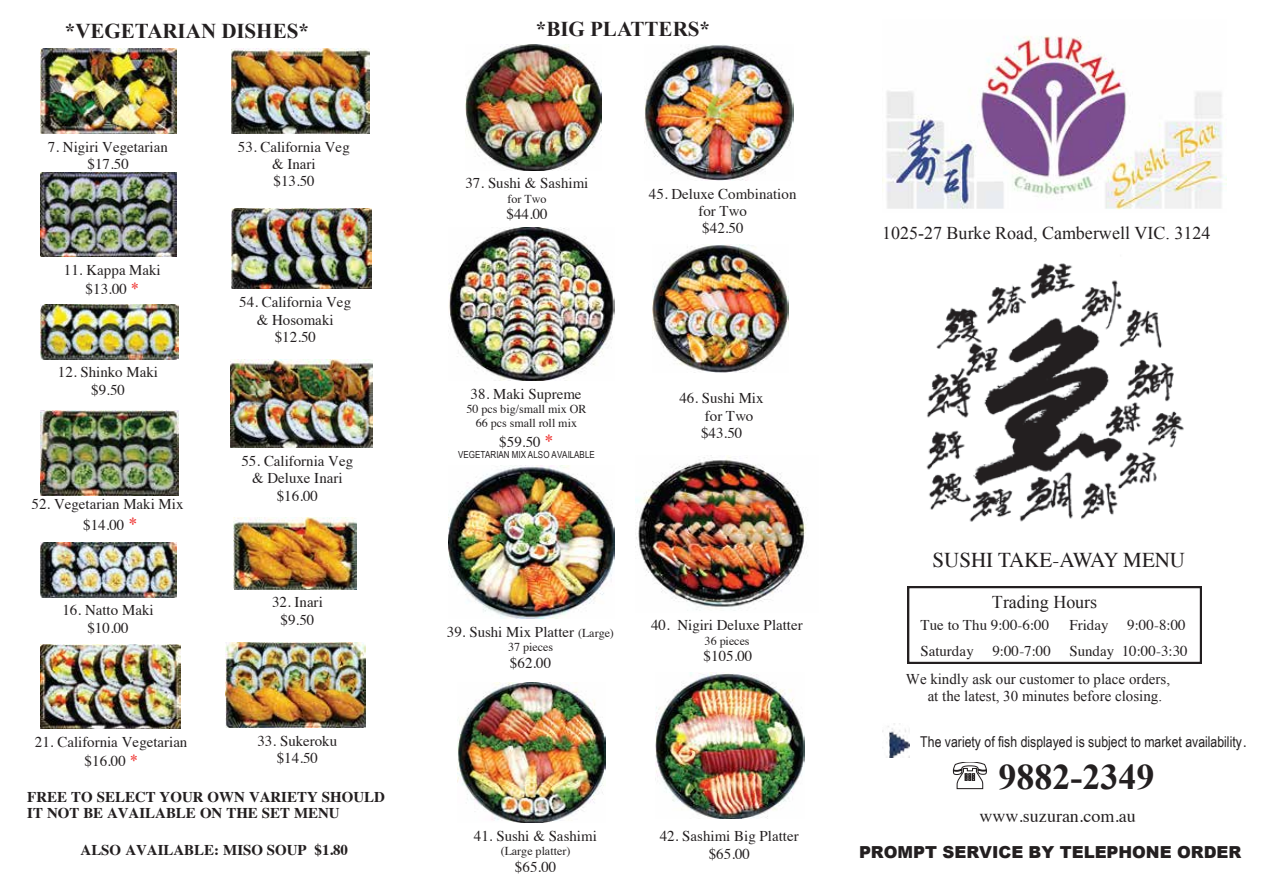
<style>
.page{position:relative;width:1264px;height:895px;background:#fff}
.page>*{position:absolute;margin:0;border:0;box-sizing:border-box;transform-origin:0 0}
.t1{font:700 36px "Times New Roman";color:#231f20}
.t2{font:700 21px "Times New Roman";color:#231f20}
.t3{font:21px "Times";letter-spacing:-.005em;color:#231f20}
.t4{font:18px "Times New Roman";color:#231f20}
.t5{font:18px "Times";color:#231f20}
.t6{font:900 16.5px "Arial";letter-spacing:-.005em;color:#231f20}
.t7{font:15px/17.2px "Times";color:#231f20;text-align:center}
.t8{font:700 15px/16.2px "Times";color:#231f20}
.t9{font:15px/17.2px "Times New Roman";color:#231f20}
.t10{font:15px "Arial Narrow";color:#231f20}
.t11{font:12px/13.6px "Times";color:#231f20;text-align:center}
.t12{font:9.75px "Arial Narrow";letter-spacing:.005em;color:#231f20}
.s1{font-family:"Times New Roman";font-size:16.5px;color:#ee3432}
.s2{font-family:"Times New Roman";font-size:18px;color:#ee3432}
.s3{font-size:12px}
.s4{font-family:"Times"}
</style>
<div class="page">
<img style="left:644px;top:45px;width:149px;height:136px">
<img style="left:653px;top:245px;width:136px;height:127px">
<svg style="left:952px;top:762px;width:35px;height:28px"></svg>
<img style="left:882px;top:724px;width:28px;height:34px">
<img style="left:926px;top:263px;width:258px;height:259px">
<svg style="left:908px;top:587px;width:293px;height:76px"></svg>
<img style="left:882px;top:36px;width:345px;height:174px">
<img style="left:40px;top:644px;width:141px;height:85px">
<img style="left:40px;top:49px;width:136px;height:85px">
<img style="left:230px;top:360px;width:142px;height:88px">
<img style="left:232px;top:209px;width:140px;height:80px">
<img style="left:232px;top:49px;width:138px;height:85px">
<img style="left:234px;top:517px;width:123px;height:73px">
<img style="left:225px;top:642px;width:140px;height:85px">
<img style="left:40px;top:172px;width:136px;height:85px">
<img style="left:40px;top:304px;width:138px;height:55px">
<img style="left:40px;top:410px;width:138px;height:85px">
<img style="left:40px;top:542px;width:136px;height:55px">
<img style="left:465px;top:45px;width:136px;height:126px">
<img style="left:448px;top:228px;width:166px;height:153px">
<img style="left:635px;top:455px;width:171px;height:156px">
<img style="left:448px;top:465px;width:166px;height:154px">
<img style="left:655px;top:672px;width:149px;height:146px">
<img style="left:457px;top:683px;width:149px;height:140px">
<h2 class="t2" style="left:65px;top:17px;width:246px">*VEGETARIAN DISHES*</h2>
<p class="t7" style="left:48px;top:137px;width:122px">7. Nigiri Vegetarian $17.50</p>
<p class="t7" style="left:64px;top:259px;width:98px;line-height:19px">11. Kappa Maki $13.00 <span class="s1">*</span></p>
<p class="t7" style="left:58px;top:362px;width:102px">12. Shinko Maki $9.50</p>
<p class="t7" style="left:31px;top:493px;width:154px;line-height:20.4px">52. Vegetarian Maki Mix $14.00 <span class="s2">*</span></p>
<p class="t7" style="left:62px;top:600px;width:93px">16. Natto Maki $10.00</p>
<p class="t7" style="left:35px;top:731px;width:154px;line-height:19px">21. California Vegetarian $16.00 <span class="s1">*</span></p>
<p class="t7" style="left:238px;top:137px;width:113px">53. California Veg &amp; Inari<br>$13.50</p>
<p class="t7" style="left:239px;top:292px;width:113px">54. California Veg &amp; Hosomaki $12.50</p>
<p class="t7" style="left:241px;top:451px;width:113px">55. California Veg &amp; Deluxe Inari $16.00</p>
<p class="t7" style="left:272px;top:592px;width:52px">32. Inari $9.50</p>
<p class="t7" style="left:257px;top:731px;width:81px">33. Sukeroku $14.50</p>
<p class="t8" style="left:27px;top:787px;width:359px">FREE TO SELECT YOUR OWN VARIETY SHOULD<br>IT NOT BE AVAILABLE ON THE SET MENU</p>
<p class="t8" style="left:81px;top:841px;width:269px">ALSO AVAILABLE: MISO SOUP $1.80</p>
<h2 class="t2" style="left:536px;top:15px;width:176px">*BIG PLATTERS*</h2>
<p class="t7" style="left:465px;top:173px;width:125px">37. Sushi &amp; Sashimi</p>
<p class="t11" style="left:507px;top:191px;width:40px">for Two</p>
<p class="t7" style="left:506px;top:204px;width:43px">$44.00</p>
<p class="t7" style="left:649px;top:184px;width:149px">45. Deluxe Combination for Two<br>$42.50</p>
<p class="t4" style="left:882px;top:221px;width:330px">1025-27 Burke Road, Camberwell VIC. 3124</p>
<p class="t7" style="left:471px;top:384px;width:112px">38. Maki Supreme</p>
<p class="t11" style="left:466px;top:401px;width:122px">50 pcs big/small mix OR<br>66 pcs small roll mix</p>
<p class="t7" style="left:499px;top:432px;width:56px">$59.50 <span class="s2">*</span></p>
<p class="t12" style="left:458px;top:448px;width:138px">VEGETARIAN MIX ALSO AVAILABLE</p>
<p class="t7" style="left:701px;top:388px;width:64px;text-align:left;text-indent:-22px">46. Sushi Mix for Two $43.50</p>
<p class="t7" style="left:447px;top:622px;width:169px">39. Sushi Mix Platter <span class="s3">(Large)</span></p>
<p class="t11" style="left:508px;top:639px;width:46px">37 pieces</p>
<p class="t7" style="left:510px;top:653px;width:43px">$62.00</p>
<p class="t7" style="left:651px;top:615px;width:153px">40. Nigiri Deluxe Platter</p>
<p class="t11" style="left:704px;top:633px;width:46px">36 pieces</p>
<p class="t7" style="left:703px;top:646px;width:50px">$105.00</p>
<p class="t7" style="left:474px;top:826px;width:125px">41. Sushi &amp; Sashimi</p>
<p class="t11" style="left:501px;top:843px;width:71px">(Large platter)</p>
<p class="t7" style="left:515px;top:857px;width:43px">$65.00</p>
<p class="t7" style="left:660px;top:826px;width:140px">42. Sashimi Big Platter $65.00</p>
<h2 class="t3" style="left:932px;top:541px;width:254px">SUSHI TAKE-AWAY MENU</h2>
<p class="t4" style="left:992px;top:589px;width:107px">Trading Hours</p>
<p class="t7" style="left:920px;top:615px;width:130px">Tue to Thu 9:00-6:00</p>
<p class="t7" style="left:920px;top:611px;width:269px;line-height:25.5px;text-align:right">Friday 9:00-8:00<br>Saturday 9:00-7:00 Sunday 10:00-3:30</p>
<p class="t9" style="left:928px;top:670px;width:244px;text-indent:-22px">We kindly ask our customer to place orders, at the latest, 30 minutes before closing.</p>
<p class="t10" style="left:920px;top:731px;width:327px">The variety of fish displayed is subject to market availability<span class="s4">.</span></p>
<h1 class="t1" style="left:998px;top:752px;width:157px">9882-2349</h1>
<p class="t5" style="left:979px;top:799px;width:158px">www.suzuran.com.au</p>
<p class="t6" style="left:859px;top:840px;width:384px">PROMPT SERVICE BY TELEPHONE ORDER</p>
</div>
